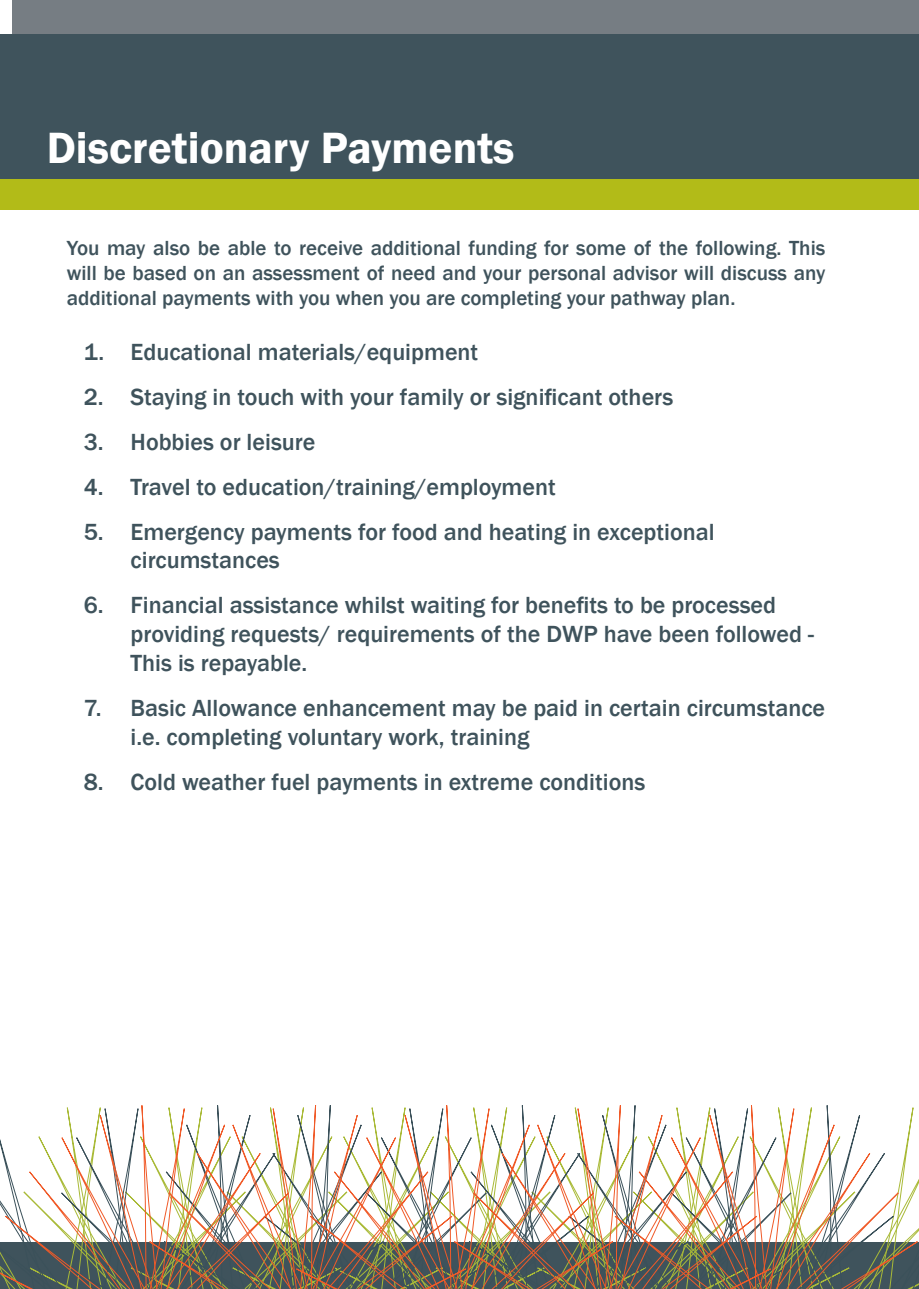
<style>
.page{position:relative;width:919px;height:1289px;background:#fff}
.page>*{position:absolute;margin:0;border:0;box-sizing:border-box;transform-origin:0 0}
.t1{font:600 45px "Franklin Gothic";color:#fff}
.t2{font:500 24px/28.8px "Franklin Gothic";color:#3f535c}
.t3{font:500 21px/25.2px "Franklin Gothic";color:#3f535c;text-align:justify}
</style>
<div class="page">
<div style="left:0;top:158px;width:918px;height:51px;background:#b2bb18"></div>
<div style="left:13px;top:0;width:905px;height:35px;background:#767d83"></div>
<div style="left:0;top:34px;width:918px;height:144px;background:#3f535c"></div>
<svg style="left:473px;top:1105px;width:441px;height:31px"></svg>
<svg style="left:497px;top:1114px;width:417px;height:22px"></svg>
<svg style="left:0;top:1136px;width:918px;height:152px"></svg>
<p class="t1" style="left:47px;top:121px;width:469px">Discretionary Payments</p>
<p class="t3" style="left:67px;top:236px;width:760px">You may also be able to receive additional funding for some of the following. This will be based on an assessment of need and your personal advisor will discuss any additional payments with you when you are completing your pathway plan.</p>
<p class="t2" style="left:84px;top:337px;width:396px">1. Educational materials/equipment</p>
<p class="t2" style="left:84px;top:382px;width:591px">2. Staying in touch with your family or significant others</p>
<p class="t2" style="left:84px;top:427px;width:233px">3. Hobbies or leisure</p>
<p class="t2" style="left:84px;top:472px;width:473px">4. Travel to education/training/employment</p>
<p class="t2" style="left:131px;top:517px;width:585px;text-indent:-47px">5. Emergency payments for food and heating in exceptional circumstances</p>
<p class="t2" style="left:131px;top:591px;width:684px;text-indent:-47px">6. Financial assistance whilst waiting for benefits to be processed providing requests/ requirements of the DWP have been followed -<br>This is repayable.</p>
<p class="t2" style="left:131px;top:694px;width:696px;text-indent:-47px">7. Basic Allowance enhancement may be paid in certain circumstance i.e. completing voluntary work, training</p>
<p class="t2" style="left:84px;top:767px;width:563px">8. Cold weather fuel payments in extreme conditions</p>
</div>
